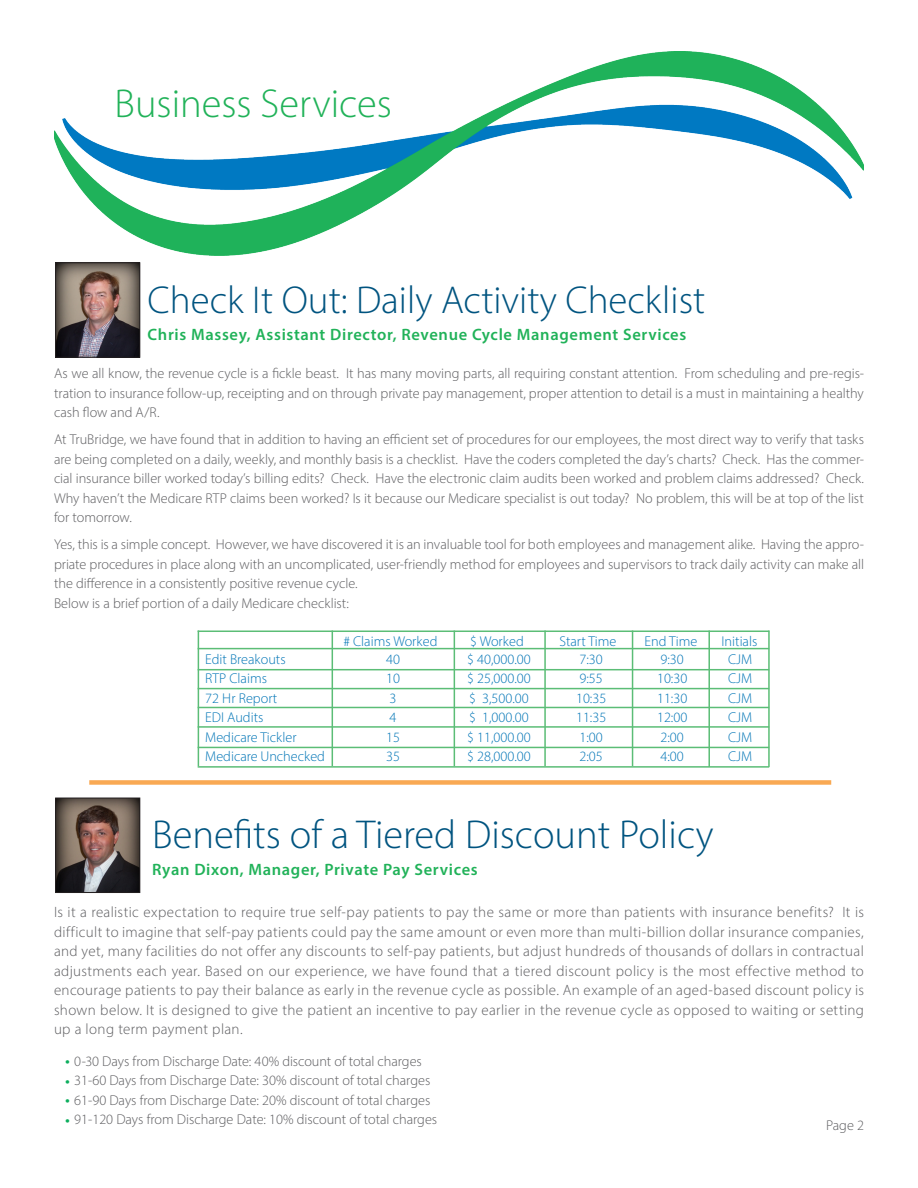
<style>
.page{position:relative;width:918px;height:1188px;background:#fff}
.page>*{position:absolute;margin:0;border:0;box-sizing:border-box;transform-origin:0 0}
.Intro_-_Head{font:300 40.5px "Myriad Pro";color:#005480}
.Head{font:300 40.5px "Myriad Pro";color:#21b259}
.Intro_-_Head-2{font:300 39px "Myriad Pro";color:#005480}
.Intro_-_Head-3{font:600 16.5px "Myriad Pro";letter-spacing:.04em;color:#21b259}
.Body{font:300 15px/19.5px "Myriad Pro";letter-spacing:.025em;color:#5c5c5f;text-align:justify}
.Body-2{font:300 14.25px/19.5px "Myriad Pro";color:#5c5c5f;text-align:justify}
.Body_-_Bullet{font:300 14.25px "Myriad Pro";color:#0075b6}
.Body_-_Bullet-2{font:300 14.25px "Myriad Pro";color:#5c5c5f}
.s1{font-size:19.5px;color:#0bae5d}
</style>
<div class="page">
<img style="left:54px;top:52px;width:810px;height:204px">
<div style="left:89px;top:780px;width:742px;height:5px;background:#f9a953"></div>
<img style="left:57px;top:264px;width:81px;height:92px">
<div style="left:55px;top:262px;width:85px;height:96px;border:1px solid #231f20"></div>
<img style="left:57px;top:800px;width:81px;height:91px">
<div style="left:55px;top:798px;width:85px;height:95px;border:1px solid #231f20"></div>
<hr style="left:198px;top:707px;width:571px;height:1px;background:#5bbd76">
<hr style="left:198px;top:726px;width:571px;height:2px;background:#5bbd76">
<hr style="left:198px;top:747px;width:571px;height:1px;background:#5bbd76">
<hr style="left:198px;top:766px;width:571px;height:2px;background:#5bbd76">
<hr style="left:198px;top:688px;width:571px;height:1px;background:#5bbd76">
<hr style="left:198px;top:669px;width:571px;height:1px;background:#5bbd76">
<hr style="left:198px;top:648px;width:571px;height:1px;background:#5bbd76">
<hr style="left:198px;top:631px;width:571px;height:1px;background:#5bbd76">
<hr style="left:768px;top:631px;width:2px;height:136px;background:#5bbd76">
<hr style="left:332px;top:631px;width:1px;height:135px;background:#5bbd76">
<hr style="left:454px;top:631px;width:1px;height:135px;background:#5bbd76">
<hr style="left:544px;top:631px;width:2px;height:135px;background:#5bbd76">
<hr style="left:632px;top:631px;width:1px;height:135px;background:#5bbd76">
<hr style="left:708px;top:631px;width:2px;height:136px;background:#5bbd76">
<hr style="left:198px;top:631px;width:1px;height:135px;background:#5bbd76">
<p class="Head" style="left:115px;top:79px;width:279px">Business Services</p>
<p class="Intro_-_Head-2" style="left:148px;top:277px;width:559px">Check It Out: Daily Activity Checklist</p>
<p class="Intro_-_Head-3" style="left:148px;top:324px;width:540px">Chris Massey, Assistant Director, Revenue Cycle Management Services</p>
<p class="Body-2" style="left:54px;top:364px;width:812px">As we all know, the revenue cycle is a fickle beast. It has many moving parts, all requiring constant attention. From scheduling and pre-regis&shy;tration to insurance follow-up, receipting and on through private pay management, proper attention to detail is a must in maintaining a healthy cash flow and A/R.</p>
<p class="Body-2" style="left:54px;top:430px;width:812px">At TruBridge, we have found that in addition to having an efficient set of procedures for our employees, the most direct way to verify that tasks are being completed on a daily, weekly, and monthly basis is a checklist. Have the coders completed the day’s charts? Check. Has the commer&shy;cial insurance biller worked today’s billing edits? Check. Have the electronic claim audits been worked and problem claims addressed? Check.<br>Why haven’t the Medicare RTP claims been worked? Is it because our Medicare specialist is out today? No problem, this will be at top of the list for tomorrow.</p>
<p class="Body-2" style="left:54px;top:535px;width:812px">Yes, this is a simple concept. However, we have discovered it is an invaluable tool for both employees and management alike. Having the appro&shy;priate procedures in place along with an uncomplicated, user-friendly method for employees and supervisors to track daily activity can make all the difference in a consistently positive revenue cycle.</p>
<p class="Body-2" style="left:54px;top:593px;width:296px">Below is a brief portion of a daily Medicare checklist:</p>
<p class="Body_-_Bullet" style="left:205px;top:651px;width:82px">Edit Breakouts</p>
<p class="Body_-_Bullet" style="left:205px;top:670px;width:63px">RTP Claims</p>
<p class="Body_-_Bullet" style="left:205px;top:690px;width:74px">72 Hr Report</p>
<p class="Body_-_Bullet" style="left:205px;top:709px;width:60px">EDI Audits</p>
<p class="Body_-_Bullet" style="left:205px;top:729px;width:93px">Medicare Tickler</p>
<p class="Body_-_Bullet" style="left:205px;top:748px;width:121px">Medicare Unchecked</p>
<p class="Body_-_Bullet" style="left:343px;top:633px;width:96px"># Claims Worked</p>
<p class="Body_-_Bullet" style="left:470px;top:633px;width:55px">$ Worked</p>
<p class="Body_-_Bullet" style="left:559px;top:633px;width:59px">Start Time</p>
<p class="Body_-_Bullet" style="left:645px;top:633px;width:54px">End Time</p>
<p class="Body_-_Bullet" style="left:721px;top:633px;width:38px">Initials</p>
<p class="Body_-_Bullet" style="left:386px;top:651px;width:15px">40</p>
<p class="Body_-_Bullet" style="left:386px;top:670px;width:15px">10</p>
<p class="Body_-_Bullet" style="left:390px;top:690px;width:8px">3</p>
<p class="Body_-_Bullet" style="left:390px;top:709px;width:8px">4</p>
<p class="Body_-_Bullet" style="left:386px;top:729px;width:15px">15</p>
<p class="Body_-_Bullet" style="left:386px;top:748px;width:15px">35</p>
<p class="Body_-_Bullet" style="left:467px;top:651px;width:65px">$ 40,000.00</p>
<p class="Body_-_Bullet" style="left:467px;top:670px;width:65px">$ 25,000.00</p>
<p class="Body_-_Bullet" style="left:469px;top:690px;width:61px">$ 3,500.00</p>
<p class="Body_-_Bullet" style="left:469px;top:709px;width:61px">$ 1,000.00</p>
<p class="Body_-_Bullet" style="left:467px;top:729px;width:65px">$ 11,000.00</p>
<p class="Body_-_Bullet" style="left:467px;top:748px;width:65px">$ 28,000.00</p>
<p class="Body_-_Bullet" style="left:580px;top:651px;width:25px">7:30</p>
<p class="Body_-_Bullet" style="left:580px;top:670px;width:25px">9:55</p>
<p class="Body_-_Bullet" style="left:576px;top:690px;width:32px">10:35</p>
<p class="Body_-_Bullet" style="left:576px;top:709px;width:32px">11:35</p>
<p class="Body_-_Bullet" style="left:580px;top:729px;width:25px">1:00</p>
<p class="Body_-_Bullet" style="left:580px;top:748px;width:25px">2:05</p>
<p class="Body_-_Bullet" style="left:661px;top:651px;width:25px">9:30</p>
<p class="Body_-_Bullet" style="left:657px;top:670px;width:32px">10:30</p>
<p class="Body_-_Bullet" style="left:657px;top:690px;width:32px">11:30</p>
<p class="Body_-_Bullet" style="left:657px;top:709px;width:32px">12:00</p>
<p class="Body_-_Bullet" style="left:661px;top:729px;width:25px">2:00</p>
<p class="Body_-_Bullet" style="left:661px;top:748px;width:25px">4:00</p>
<p class="Body_-_Bullet" style="left:728px;top:651px;width:26px">CJM</p>
<p class="Body_-_Bullet" style="left:728px;top:670px;width:26px">CJM</p>
<p class="Body_-_Bullet" style="left:728px;top:690px;width:26px">CJM</p>
<p class="Body_-_Bullet" style="left:728px;top:709px;width:26px">CJM</p>
<p class="Body_-_Bullet" style="left:728px;top:729px;width:26px">CJM</p>
<p class="Body_-_Bullet" style="left:728px;top:748px;width:26px">CJM</p>
<p class="Intro_-_Head" style="left:152px;top:811px;width:563px">Benefits of a Tiered Discount Policy</p>
<p class="Intro_-_Head-3" style="left:152px;top:859px;width:327px">Ryan Dixon, Manager, Private Pay Services</p>
<p class="Body" style="left:54px;top:902px;width:812px">Is it a realistic expectation to require true self-pay patients to pay the same or more than patients with insurance benefits? It is difficult to imagine that self-pay patients could pay the same amount or even more than multi-billion dollar insurance companies, and yet, many facilities do not offer any discounts to self-pay patients, but adjust hundreds of thousands of dollars in contractual adjustments each year. Based on our experience, we have found that a tiered discount policy is the most effective method to encourage patients to pay their balance as early in the revenue cycle as possible. An example of an aged-based discount policy is shown below. It is designed to give the patient an incentive to pay earlier in the revenue cycle as opposed to waiting or setting up a long term payment plan.</p>
<p class="Body-2" style="left:65px;top:1051px;width:358px"><span class="s1">•</span> 0-30 Days from Discharge Date: 40% discount of total charges</p>
<p class="Body-2" style="left:65px;top:1071px;width:367px"><span class="s1">•</span> 31-60 Days from Discharge Date: 30% discount of total charges</p>
<p class="Body-2" style="left:65px;top:1090px;width:367px"><span class="s1">•</span> 61-90 Days from Discharge Date: 20% discount of total charges</p>
<p class="Body-2" style="left:65px;top:1110px;width:374px"><span class="s1">•</span> 91-120 Days from Discharge Date: 10% discount of total charges</p>
<p class="Body_-_Bullet-2" style="left:826px;top:1117px;width:39px">Page 2</p>
</div>
